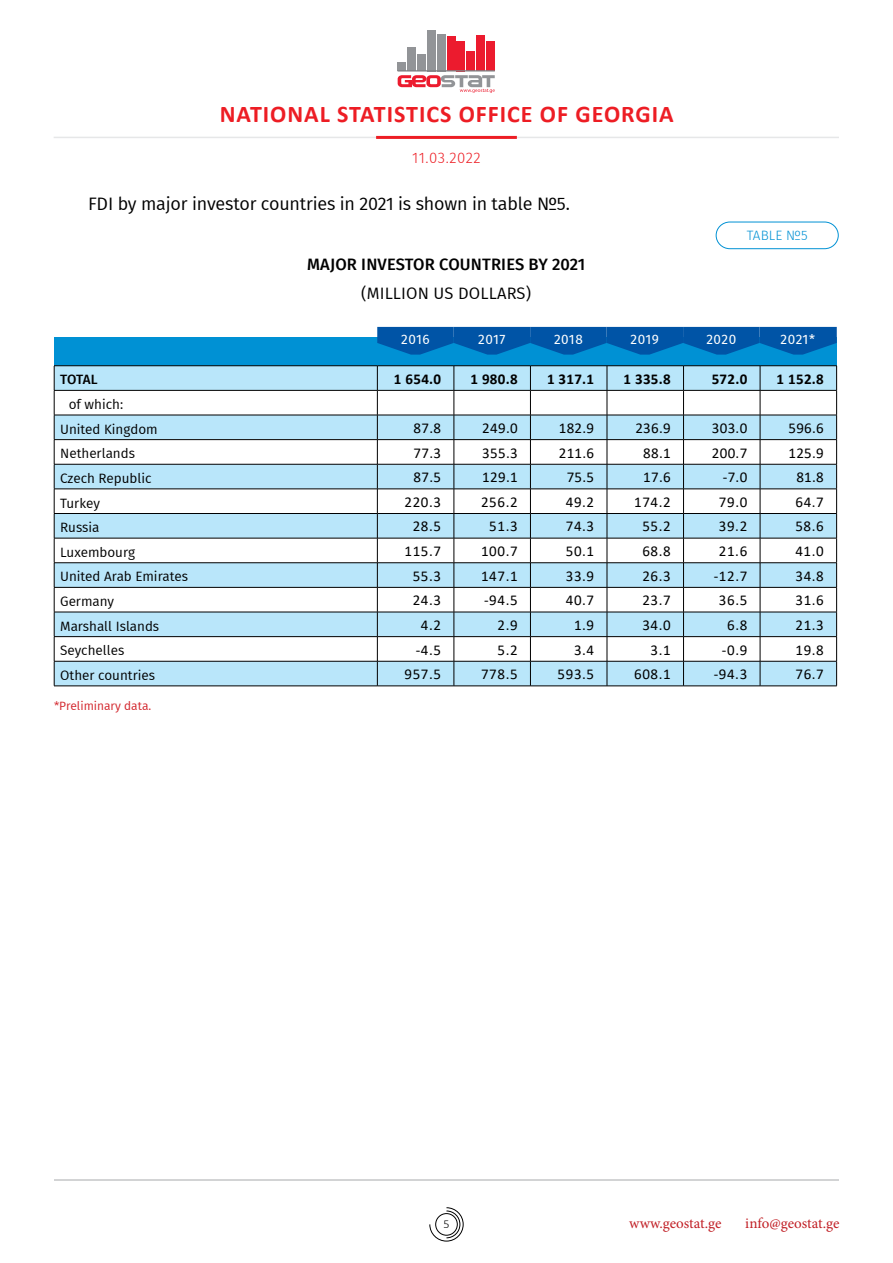
<style>
.page{position:relative;width:893px;height:1263px;background:#fff}
.page>*{position:absolute;margin:0;border:0;box-sizing:border-box;transform-origin:0 0}
.t1{font:700 24px "Calibri";letter-spacing:.04em;color:#ed1d24}
.t2{font:18px "Fira GO";letter-spacing:-.01em;color:#000}
.t3{font:500 16.5px "Fira GO";letter-spacing:.01em;color:#000}
.t4{font:16.5px "Fira GO";letter-spacing:.01em;color:#000}
.t5{font:15px "Calibri";letter-spacing:.04em;color:#000}
.t6{font:700 15px "Calibri";letter-spacing:.02em;color:#000}
.t7{font:15px "Minion Pro";color:#c12026}
.t8{font:300 15px "Fira GO";letter-spacing:.03em;color:#ed1d24}
.t9{font:13.5px/24.6px "Fira GO";color:#000}
.t10{font:13.5px "Fira GO";letter-spacing:.04em;color:#fff}
.t11{font:300 13.5px "Fira GO";letter-spacing:.01em;color:#0091d4}
.t12{font:500 13.5px "Fira GO";letter-spacing:-.025em;color:#000}
.t13{font:12px "Fira GO";color:#d2232a}
.t14{font:300 12px "Calibri";color:#000}
</style>
<div class="page">
<svg style="left:429px;top:1207px;width:35px;height:34px"></svg>
<hr style="left:54px;top:1179px;width:785px;height:1px;background:#a7a9ac">
<hr style="left:54px;top:137px;width:785px;height:1px;background:#e6e7e8">
<hr style="left:376px;top:136px;width:141px;height:3px;background:#ed1d24">
<div style="left:398px;top:62px;width:8px;height:9px;background:#929497"></div>
<div style="left:407px;top:47px;width:9px;height:24px;background:#929497"></div>
<div style="left:417px;top:55px;width:9px;height:16px;background:#929497"></div>
<div style="left:427px;top:30px;width:9px;height:41px;background:#929497"></div>
<div style="left:437px;top:34px;width:9px;height:37px;background:#929497"></div>
<div style="left:447px;top:36px;width:8px;height:35px;background:#ec1b2e"></div>
<div style="left:457px;top:41px;width:8px;height:30px;background:#ec1b2e"></div>
<div style="left:466px;top:51px;width:9px;height:20px;background:#ec1b2e"></div>
<div style="left:476px;top:36px;width:9px;height:35px;background:#ec1b2e"></div>
<div style="left:486px;top:42px;width:9px;height:29px;background:#ec1b2e"></div>
<hr style="left:398px;top:70px;width:97px;height:2px;background:#808184">
<svg style="left:398px;top:75px;width:97px;height:18px"></svg>
<div style="left:716px;top:222px;width:123px;height:27px;border:1px solid #0091d4;border-radius:14px"></div>
<div style="left:54px;top:337px;width:783px;height:29px;background:#0091d4"></div>
<hr style="left:54px;top:365px;width:323px;height:1px;background:#000">
<hr style="left:377px;top:365px;width:77px;height:1px;background:#000">
<hr style="left:454px;top:365px;width:76px;height:1px;background:#000">
<hr style="left:530px;top:365px;width:77px;height:1px;background:#000">
<hr style="left:607px;top:365px;width:76px;height:1px;background:#000">
<hr style="left:683px;top:365px;width:77px;height:1px;background:#000">
<hr style="left:760px;top:365px;width:77px;height:1px;background:#000">
<svg style="left:54px;top:366px;width:783px;height:320px"></svg>
<hr style="left:377px;top:661px;width:77px;height:1px;background:#000">
<hr style="left:454px;top:661px;width:76px;height:1px;background:#000">
<hr style="left:530px;top:661px;width:77px;height:1px;background:#000">
<hr style="left:607px;top:661px;width:76px;height:1px;background:#000">
<hr style="left:683px;top:661px;width:77px;height:1px;background:#000">
<hr style="left:760px;top:661px;width:77px;height:1px;background:#000">
<hr style="left:54px;top:686px;width:323px;height:1px;background:#000">
<hr style="left:377px;top:686px;width:77px;height:1px;background:#000">
<hr style="left:454px;top:686px;width:76px;height:1px;background:#000">
<hr style="left:530px;top:686px;width:77px;height:1px;background:#000">
<hr style="left:607px;top:686px;width:76px;height:1px;background:#000">
<hr style="left:683px;top:686px;width:77px;height:1px;background:#000">
<hr style="left:760px;top:686px;width:77px;height:1px;background:#000">
<svg style="left:377px;top:327px;width:460px;height:28px"></svg>
<h1 class="t1" style="left:220px;top:97px;width:455px">NATIONAL STATISTICS OFFICE OF GEORGIA</h1>
<p class="t8" style="left:412px;top:149px;width:70px">11.03.2022</p>
<p class="t2" style="left:88px;top:193px;width:483px">FDI by major investor countries in 2021 is shown in table №5.</p>
<p class="t3" style="left:307px;top:255px;width:279px">MAJOR INVESTOR COUNTRIES BY 2021</p>
<p class="t4" style="left:361px;top:283px;width:171px">(MILLION US DOLLARS)</p>
<p class="t11" style="left:747px;top:227px;width:62px">TABLE №5</p>
<p class="t10" style="left:401px;top:332px;width:30px">2016</p>
<p class="t10" style="left:478px;top:332px;width:29px">2017</p>
<p class="t10" style="left:554px;top:332px;width:30px">2018</p>
<p class="t10" style="left:631px;top:332px;width:30px">2019</p>
<p class="t10" style="left:706px;top:332px;width:31px">2020</p>
<p class="t10" style="left:781px;top:332px;width:36px">2021*</p>
<p class="t12" style="left:60px;top:372px;width:39px">TOTAL</p>
<p class="t6" style="left:394px;top:368px;width:49px">1 654.0</p>
<p class="t6" style="left:470px;top:368px;width:49px">1 980.8</p>
<p class="t6" style="left:547px;top:368px;width:49px">1 317.1</p>
<p class="t6" style="left:623px;top:368px;width:49px">1 335.8</p>
<p class="t6" style="left:712px;top:368px;width:37px">572.0</p>
<p class="t6" style="left:777px;top:368px;width:49px">1 152.8</p>
<p class="t9" style="left:60px;top:392px;width:99px;text-indent:9px">of which:<br>United Kingdom</p>
<p class="t5" style="left:414px;top:417px;width:29px">87.8</p>
<p class="t5" style="left:482px;top:417px;width:37px">249.0</p>
<p class="t5" style="left:559px;top:417px;width:37px">182.9</p>
<p class="t5" style="left:635px;top:417px;width:37px">236.9</p>
<p class="t5" style="left:712px;top:417px;width:37px">303.0</p>
<p class="t5" style="left:788px;top:417px;width:37px">596.6</p>
<p class="t9" style="left:60px;top:441px;width:76px">Netherlands</p>
<p class="t5" style="left:414px;top:442px;width:29px">77.3</p>
<p class="t5" style="left:482px;top:442px;width:37px">355.3</p>
<p class="t5" style="left:559px;top:442px;width:37px">211.6</p>
<p class="t5" style="left:643px;top:442px;width:29px">88.1</p>
<p class="t5" style="left:712px;top:442px;width:37px">200.7</p>
<p class="t5" style="left:788px;top:442px;width:37px">125.9</p>
<p class="t9" style="left:60px;top:466px;width:93px">Czech Republic</p>
<p class="t5" style="left:414px;top:467px;width:29px">87.5</p>
<p class="t5" style="left:482px;top:467px;width:37px">129.1</p>
<p class="t5" style="left:567px;top:467px;width:29px">75.5</p>
<p class="t5" style="left:643px;top:467px;width:29px">17.6</p>
<p class="t5" style="left:723px;top:467px;width:26px">-7.0</p>
<p class="t5" style="left:796px;top:467px;width:29px">81.8</p>
<p class="t9" style="left:60px;top:490px;width:41px">Turkey</p>
<p class="t5" style="left:405px;top:491px;width:38px">220.3</p>
<p class="t5" style="left:481px;top:491px;width:38px">256.2</p>
<p class="t5" style="left:566px;top:491px;width:30px">49.2</p>
<p class="t5" style="left:634px;top:491px;width:38px">174.2</p>
<p class="t5" style="left:719px;top:491px;width:30px">79.0</p>
<p class="t5" style="left:795px;top:491px;width:30px">64.7</p>
<p class="t9" style="left:60px;top:515px;width:41px">Russia</p>
<p class="t5" style="left:413px;top:516px;width:30px">28.5</p>
<p class="t5" style="left:489px;top:516px;width:30px">51.3</p>
<p class="t5" style="left:566px;top:516px;width:30px">74.3</p>
<p class="t5" style="left:642px;top:516px;width:30px">55.2</p>
<p class="t5" style="left:719px;top:516px;width:30px">39.2</p>
<p class="t5" style="left:795px;top:516px;width:30px">58.6</p>
<p class="t9" style="left:60px;top:540px;width:76px">Luxembourg</p>
<p class="t5" style="left:405px;top:541px;width:38px">115.7</p>
<p class="t5" style="left:481px;top:541px;width:38px">100.7</p>
<p class="t5" style="left:566px;top:541px;width:30px">50.1</p>
<p class="t5" style="left:642px;top:541px;width:30px">68.8</p>
<p class="t5" style="left:719px;top:541px;width:30px">21.6</p>
<p class="t5" style="left:795px;top:541px;width:30px">41.0</p>
<p class="t9" style="left:60px;top:564px;width:129px">United Arab Emirates</p>
<p class="t5" style="left:413px;top:565px;width:30px">55.3</p>
<p class="t5" style="left:481px;top:565px;width:38px">147.1</p>
<p class="t5" style="left:566px;top:565px;width:30px">33.9</p>
<p class="t5" style="left:642px;top:565px;width:30px">26.3</p>
<p class="t5" style="left:714px;top:565px;width:35px">-12.7</p>
<p class="t5" style="left:795px;top:565px;width:30px">34.8</p>
<p class="t9" style="left:60px;top:589px;width:55px">Germany</p>
<p class="t5" style="left:413px;top:590px;width:30px">24.3</p>
<p class="t5" style="left:484px;top:590px;width:35px">-94.5</p>
<p class="t5" style="left:566px;top:590px;width:30px">40.7</p>
<p class="t5" style="left:642px;top:590px;width:30px">23.7</p>
<p class="t5" style="left:719px;top:590px;width:30px">36.5</p>
<p class="t5" style="left:795px;top:590px;width:30px">31.6</p>
<p class="t9" style="left:60px;top:614px;width:101px">Marshall Islands</p>
<p class="t5" style="left:421px;top:614px;width:22px">4.2</p>
<p class="t5" style="left:497px;top:614px;width:22px">2.9</p>
<p class="t5" style="left:574px;top:614px;width:22px">1.9</p>
<p class="t5" style="left:642px;top:614px;width:30px">34.0</p>
<p class="t5" style="left:727px;top:614px;width:22px">6.8</p>
<p class="t5" style="left:795px;top:614px;width:30px">21.3</p>
<p class="t9" style="left:60px;top:638px;width:66px">Seychelles</p>
<p class="t5" style="left:416px;top:639px;width:27px">-4.5</p>
<p class="t5" style="left:497px;top:639px;width:22px">5.2</p>
<p class="t5" style="left:574px;top:639px;width:22px">3.4</p>
<p class="t5" style="left:651px;top:639px;width:22px">3.1</p>
<p class="t5" style="left:722px;top:639px;width:27px">-0.9</p>
<p class="t5" style="left:795px;top:639px;width:30px">19.8</p>
<p class="t9" style="left:60px;top:663px;width:96px">Other countries</p>
<p class="t5" style="left:405px;top:664px;width:38px">957.5</p>
<p class="t5" style="left:481px;top:664px;width:38px">778.5</p>
<p class="t5" style="left:558px;top:664px;width:38px">593.5</p>
<p class="t5" style="left:634px;top:664px;width:38px">608.1</p>
<p class="t5" style="left:714px;top:664px;width:35px">-94.3</p>
<p class="t5" style="left:795px;top:664px;width:30px">76.7</p>
<p class="t13" style="left:54px;top:698px;width:99px">*Preliminary data.</p>
<p class="t14" style="left:443px;top:1217px;width:8px">5</p>
<p class="t7" style="left:629px;top:1213px;width:94px">www.geostat.ge</p>
<p class="t7" style="left:745px;top:1213px;width:96px">info@geostat.ge</p>
</div>
